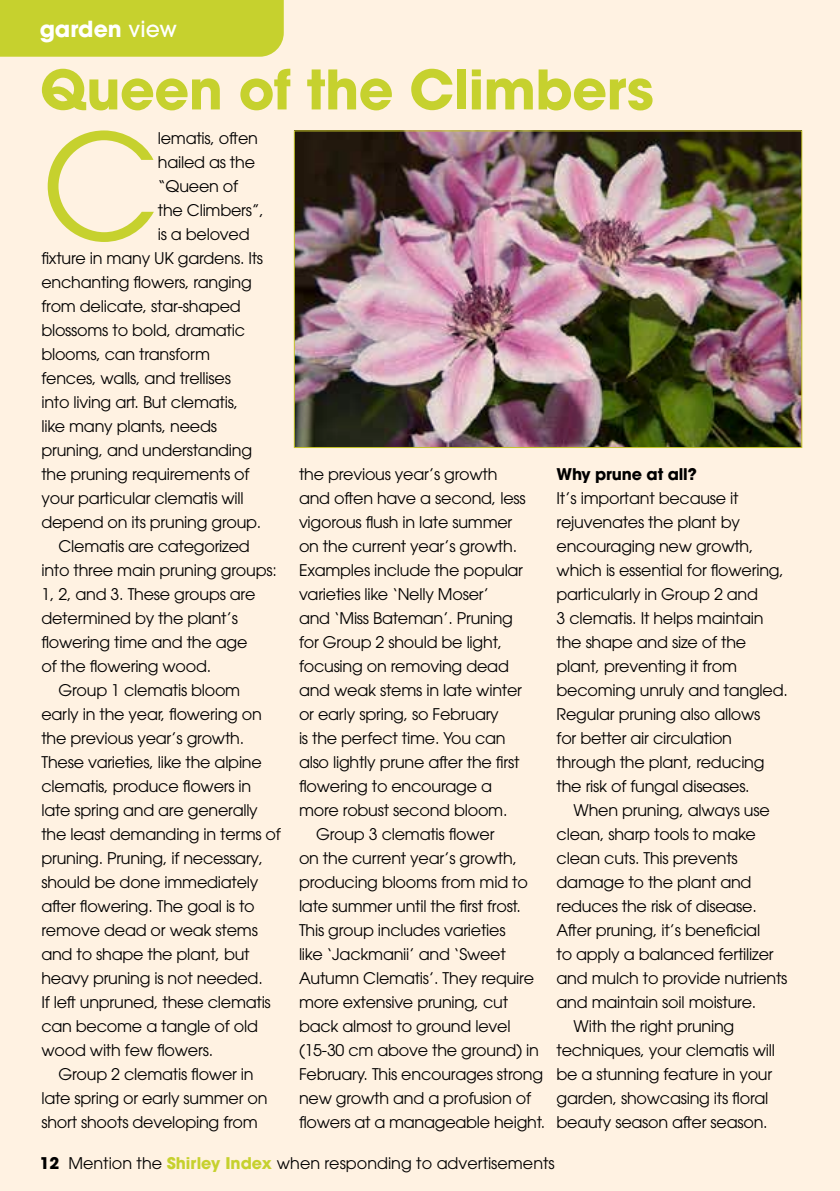
<style>
.page{position:relative;width:840px;height:1191px;background:#fff}
.page>*{position:absolute;margin:0;border:0;box-sizing:border-box;transform-origin:0 0}
.t1{font:145.8px "ITC Avant Garde Pro";color:#c6d12e}
.t2{font:700 54px "ITC Avant Garde Pro";letter-spacing:-.01em;color:#c6d12e}
.t3{font:700 22px "ITC Avant Garde Pro";color:#fff}
.t4{font:16px/24px "ITC Avant Garde Pro";letter-spacing:-.015em;color:#000}
.t5{font:700 16px "ITC Avant Garde Pro";letter-spacing:-.015em;color:#000}
.s1{font-weight:500}
.s2{font-weight:700}
.s3{font-weight:700;color:#c6d12e}
</style>
<div class="page">
<div style="left:0;top:0;width:839px;height:1191px;background:#fff2e2"></div>
<div style="left:0;top:0;width:283px;height:57px;background:#c6d12e"></div>
<img style="left:296px;top:132px;width:503px;height:314px">
<div style="left:294px;top:130px;width:507px;height:318px;border:1px solid #c6d12e"></div>
<h3 class="t3" style="left:40px;top:14px;width:139px">garden <span class="s1">view</span></h3>
<h2 class="t2" style="left:40px;top:53px;width:615px">Queen of the Climbers</h2>
<h1 class="t1" style="left:41px;top:96px;width:120px">C</h1>
<p class="t4" style="left:158px;top:126px;width:101px">lematis, often</p>
<p class="t4" style="left:158px;top:150px;width:99px">hailed as the</p>
<p class="t4" style="left:158px;top:174px;width:82px">“Queen of</p>
<p class="t4" style="left:158px;top:198px;width:107px">the Climbers”,</p>
<p class="t4" style="left:158px;top:222px;width:93px">is a beloved</p>
<p class="t4" style="left:41px;top:246px;width:223px">fixture in many UK gardens. Its</p>
<p class="t4" style="left:41px;top:270px;width:212px">enchanting flowers, ranging</p>
<p class="t4" style="left:41px;top:294px;width:201px">from delicate, star-shaped</p>
<p class="t4" style="left:41px;top:318px;width:205px">blossoms to bold, dramatic</p>
<p class="t4" style="left:41px;top:342px;width:170px">blooms, can transform</p>
<p class="t4" style="left:41px;top:366px;width:191px">fences, walls, and trellises</p>
<p class="t4" style="left:41px;top:390px;width:198px">into living art. But clematis,</p>
<p class="t4" style="left:41px;top:414px;width:177px">like many plants, needs</p>
<p class="t4" style="left:41px;top:438px;width:212px">pruning, and understanding</p>
<p class="t4" style="left:41px;top:462px;width:209px">the pruning requirements of</p>
<p class="t4" style="left:41px;top:486px;width:204px">your particular clematis will</p>
<p class="t4" style="left:41px;top:510px;width:221px">depend on its pruning group.</p>
<p class="t4" style="left:58px;top:534px;width:193px">Clematis are categorized</p>
<p class="t4" style="left:41px;top:558px;width:237px">into three main pruning groups:</p>
<p class="t4" style="left:41px;top:582px;width:215px">1, 2, and 3. These groups are</p>
<p class="t4" style="left:41px;top:606px;width:198px">determined by the plant’s</p>
<p class="t4" style="left:41px;top:630px;width:207px">flowering time and the age</p>
<p class="t4" style="left:41px;top:654px;width:171px">of the flowering wood.</p>
<p class="t4" style="left:58px;top:678px;width:183px">Group 1 clematis bloom</p>
<p class="t4" style="left:41px;top:702px;width:222px">early in the year, flowering on</p>
<p class="t4" style="left:41px;top:726px;width:204px">the previous year’s growth.</p>
<p class="t4" style="left:41px;top:750px;width:222px">These varieties, like the alpine</p>
<p class="t4" style="left:41px;top:774px;width:211px">clematis, produce flowers in</p>
<p class="t4" style="left:41px;top:798px;width:218px">late spring and are generally</p>
<p class="t4" style="left:41px;top:822px;width:241px">the least demanding in terms of</p>
<p class="t4" style="left:41px;top:846px;width:223px">pruning. Pruning, if necessary,</p>
<p class="t4" style="left:41px;top:870px;width:218px">should be done immediately</p>
<p class="t4" style="left:41px;top:894px;width:215px">after flowering. The goal is to</p>
<p class="t4" style="left:41px;top:918px;width:218px">remove dead or weak stems</p>
<p class="t4" style="left:41px;top:942px;width:209px">and to shape the plant, but</p>
<p class="t4" style="left:41px;top:966px;width:223px">heavy pruning is not needed.</p>
<p class="t4" style="left:41px;top:990px;width:231px">If left unpruned, these clematis</p>
<p class="t4" style="left:41px;top:1014px;width:218px">can become a tangle of old</p>
<p class="t4" style="left:41px;top:1038px;width:173px">wood with few flowers.</p>
<p class="t4" style="left:58px;top:1062px;width:197px">Group 2 clematis flower in</p>
<p class="t4" style="left:41px;top:1086px;width:227px">late spring or early summer on</p>
<p class="t4" style="left:41px;top:1110px;width:218px">short shoots developing from</p>
<p class="t4" style="left:299px;top:462px;width:200px">the previous year’s growth</p>
<p class="t4" style="left:299px;top:486px;width:228px">and often have a second, less</p>
<p class="t4" style="left:299px;top:510px;width:215px">vigorous flush in late summer</p>
<p class="t4" style="left:299px;top:534px;width:219px">on the current year’s growth.</p>
<p class="t4" style="left:299px;top:558px;width:225px">Examples include the popular</p>
<p class="t4" style="left:299px;top:582px;width:191px">varieties like ‘Nelly Moser’</p>
<p class="t4" style="left:299px;top:606px;width:215px">and ‘Miss Bateman’. Pruning</p>
<p class="t4" style="left:299px;top:630px;width:205px">for Group 2 should be light,</p>
<p class="t4" style="left:299px;top:654px;width:211px">focusing on removing dead</p>
<p class="t4" style="left:299px;top:678px;width:224px">and weak stems in late winter</p>
<p class="t4" style="left:299px;top:702px;width:201px">or early spring, so February</p>
<p class="t4" style="left:299px;top:726px;width:208px">is the perfect time. You can</p>
<p class="t4" style="left:299px;top:750px;width:222px">also lightly prune after the first</p>
<p class="t4" style="left:299px;top:774px;width:194px">flowering to encourage a</p>
<p class="t4" style="left:299px;top:798px;width:210px">more robust second bloom.</p>
<p class="t4" style="left:316px;top:822px;width:180px">Group 3 clematis flower</p>
<p class="t4" style="left:299px;top:846px;width:219px">on the current year’s growth,</p>
<p class="t4" style="left:299px;top:870px;width:230px">producing blooms from mid to</p>
<p class="t4" style="left:299px;top:894px;width:223px">late summer until the first frost.</p>
<p class="t4" style="left:299px;top:918px;width:208px">This group includes varieties</p>
<p class="t4" style="left:299px;top:942px;width:208px">like ‘Jackmanii’ and ‘Sweet</p>
<p class="t4" style="left:299px;top:966px;width:236px">Autumn Clematis’. They require</p>
<p class="t4" style="left:299px;top:990px;width:210px">more extensive pruning, cut</p>
<p class="t4" style="left:299px;top:1014px;width:213px">back almost to ground level</p>
<p class="t4" style="left:299px;top:1038px;width:241px">(15-30 cm above the ground) in</p>
<p class="t4" style="left:299px;top:1062px;width:245px">February. This encourages strong</p>
<p class="t4" style="left:299px;top:1086px;width:233px">new growth and a profusion of</p>
<p class="t4" style="left:299px;top:1110px;width:247px">flowers at a manageable height.</p>
<p class="t5" style="left:556px;top:463px;width:142px">Why prune at all?</p>
<p class="t4" style="left:556px;top:486px;width:233px">It’s important because it rejuvenates the plant by encouraging new growth, which is essential for flowering, particularly in Group 2 and<br>3 clematis. It helps maintain the shape and size of the plant, preventing it from becoming unruly and tangled.<br>Regular pruning also allows<br>for better air circulation through the plant, reducing the risk of fungal diseases.</p>
<p class="t4" style="left:573px;top:798px;width:197px">When pruning, always use</p>
<p class="t4" style="left:556px;top:822px;width:201px">clean, sharp tools to make</p>
<p class="t4" style="left:556px;top:846px;width:182px">clean cuts. This prevents</p>
<p class="t4" style="left:556px;top:870px;width:196px">damage to the plant and</p>
<p class="t4" style="left:556px;top:894px;width:202px">reduces the risk of disease.</p>
<p class="t4" style="left:556px;top:918px;width:205px">After pruning, it’s beneficial</p>
<p class="t4" style="left:556px;top:942px;width:218px">to apply a balanced fertilizer</p>
<p class="t4" style="left:556px;top:966px;width:232px">and mulch to provide nutrients</p>
<p class="t4" style="left:556px;top:990px;width:201px">and maintain soil moisture.</p>
<p class="t4" style="left:573px;top:1014px;width:162px">With the right pruning</p>
<p class="t4" style="left:556px;top:1038px;width:220px">techniques, your clematis will</p>
<p class="t4" style="left:556px;top:1062px;width:217px">be a stunning feature in your</p>
<p class="t4" style="left:556px;top:1086px;width:213px">garden, showcasing its floral</p>
<p class="t4" style="left:556px;top:1110px;width:212px">beauty season after season.</p>
<p class="t4" style="left:40px;top:1150px;width:516px"><span class="s2">12</span> Mention the <span class="s3">Shirley Index</span> when responding to advertisements</p>
</div>
